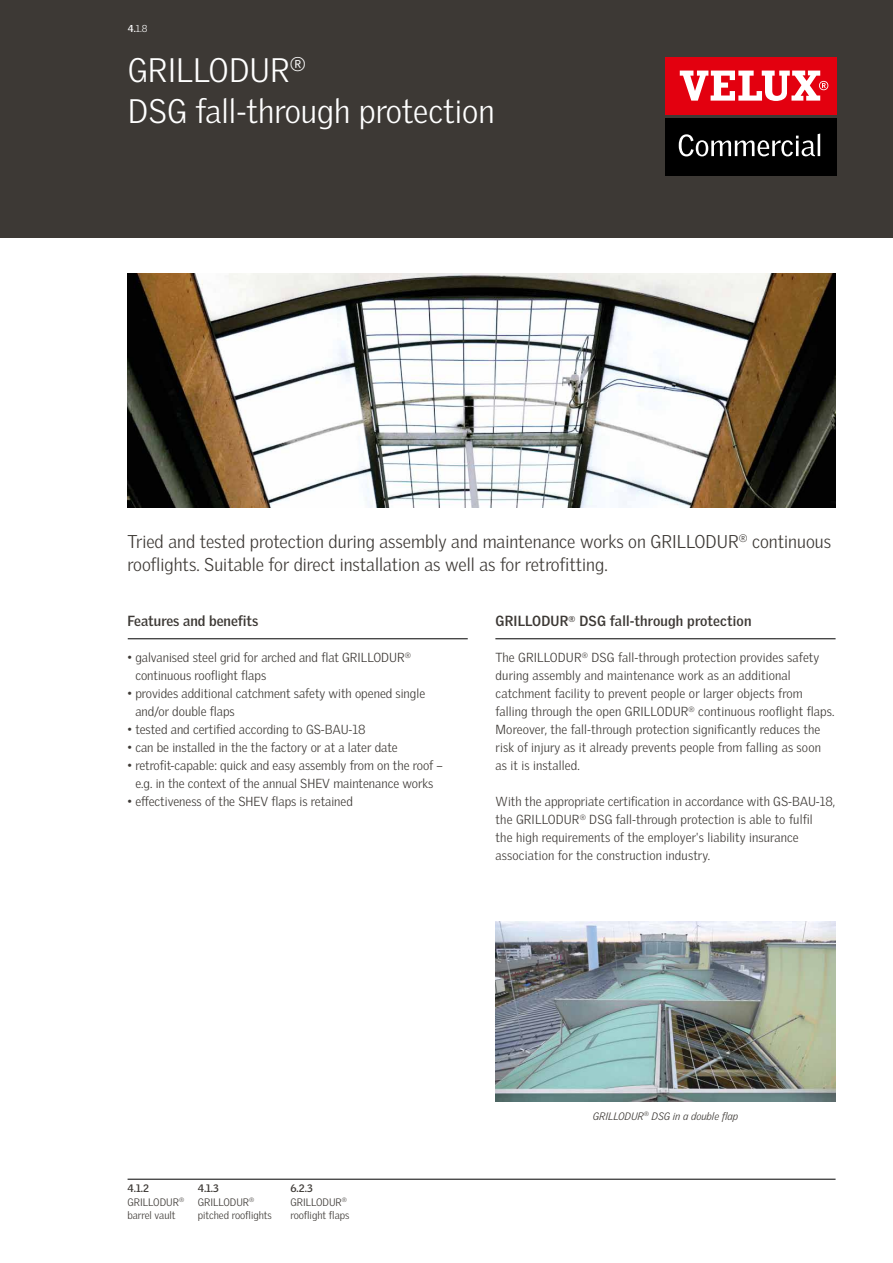
<style>
.page{position:relative;width:893px;height:1263px;background:#fff}
.page>*{position:absolute;margin:0;border:0;box-sizing:border-box;transform-origin:0 0}
.t1{font:300 33px/40.5px "Velux Gothic";color:#fff}
.t2{font:300 18px/23.2px "Velux Gothic";color:#3d3935}
.t3{font:700 14.25px "Velux Gothic";letter-spacing:.01em;color:#3d3935}
.t4{font:300 12.75px/18px "Velux Gothic";color:#3d3935}
.t5{font:300 10.5px/13.5px "Velux Gothic";color:#3d3935}
.t6{font:italic 300 10.5px "Velux Gothic";color:#3d3935}
.t7{font:300 9.75px "Velux Gothic";color:#fff}
.s1{font-weight:700}
</style>
<div class="page">
<img style="left:128px;top:273px;width:708px;height:234px">
<img style="left:495px;top:921px;width:341px;height:180px">
<hr style="left:128px;top:638px;width:340px;height:1px;background:#000">
<hr style="left:495px;top:638px;width:341px;height:1px;background:#000">
<hr style="left:128px;top:1179px;width:708px;height:1px;background:#000">
<div style="left:0;top:0;width:893px;height:237px;background:#3d3935"></div>
<div style="left:665px;top:57px;width:171px;height:57px;background:#e3000f"></div>
<svg style="left:680px;top:71px;width:148px;height:30px"></svg>
<div style="left:665px;top:118px;width:171px;height:57px;background:#000"></div>
<svg style="left:679px;top:134px;width:141px;height:22px"></svg>
<p class="t7" style="left:128px;top:23px;width:21px"><span class="s1">4.</span>1.8</p>
<h1 class="t1" style="left:128px;top:50px;width:368px">GRILLODUR<sup>®<br></sup>DSG fall-through protection</h1>
<h2 class="t2" style="left:128px;top:529px;width:705px">Tried and tested protection during assembly and maintenance works on GRILLODUR<sup>®</sup> continuous rooflights. Suitable for direct installation as well as for retrofitting.</h2>
<p class="t3" style="left:128px;top:612px;width:132px">Features and benefits</p>
<p class="t4" style="left:135px;top:648px;width:277px;text-indent:-8px">• galvanised steel grid for arched and flat GRILLODUR<sup>® </sup>continuous rooflight flaps</p>
<p class="t4" style="left:135px;top:684px;width:291px;text-indent:-8px">• provides additional catchment safety with opened single and/or double flaps</p>
<p class="t4" style="left:128px;top:720px;width:240px">• tested and certified according to GS-BAU-18</p>
<p class="t4" style="left:128px;top:738px;width:272px">• can be installed in the the factory or at a later date</p>
<p class="t4" style="left:128px;top:756px;width:317px;text-align:center">• retrofit-capable: quick and easy assembly from on the roof – e.g. in the context of the annual SHEV maintenance works</p>
<p class="t4" style="left:128px;top:792px;width:227px">• effectiveness of the SHEV flaps is retained</p>
<p class="t3" style="left:496px;top:613px;width:257px">GRILLODUR<sup>®</sup> DSG fall-through protection</p>
<p class="t4" style="left:496px;top:648px;width:340px">The GRILLODUR<sup>®</sup> DSG fall-through protection provides safety during assembly and maintenance work as an additional catchment facility to prevent people or larger objects from falling through the open GRILLODUR<sup>®</sup> continuous rooflight flaps.<br>Moreover, the fall-through protection significantly reduces the risk of injury as it already prevents people from falling as soon as it is installed.</p>
<p class="t4" style="left:496px;top:792px;width:341px">With the appropriate certification in accordance with GS-BAU-18, the GRILLODUR<sup>®</sup> DSG fall-through protection is able to fulfil<br>the high requirements of the employer's liability insurance association for the construction industry.</p>
<p class="t5" style="left:128px;top:1181px;width:58px"><span class="s1">4.1.2<br></span>GRILLODUR<sup>® </sup>barrel vault</p>
<p class="t5" style="left:198px;top:1181px;width:76px"><span class="s1">4.1.3<br></span>GRILLODUR<sup>® </sup>pitched rooflights</p>
<p class="t5" style="left:290px;top:1181px;width:61px"><span class="s1">6.2.3<br></span>GRILLODUR<sup>® </sup>rooflight flaps</p>
<p class="t6" style="left:593px;top:1110px;width:147px">GRILLODUR<sup>®</sup> DSG in a double flap</p>
</div>
